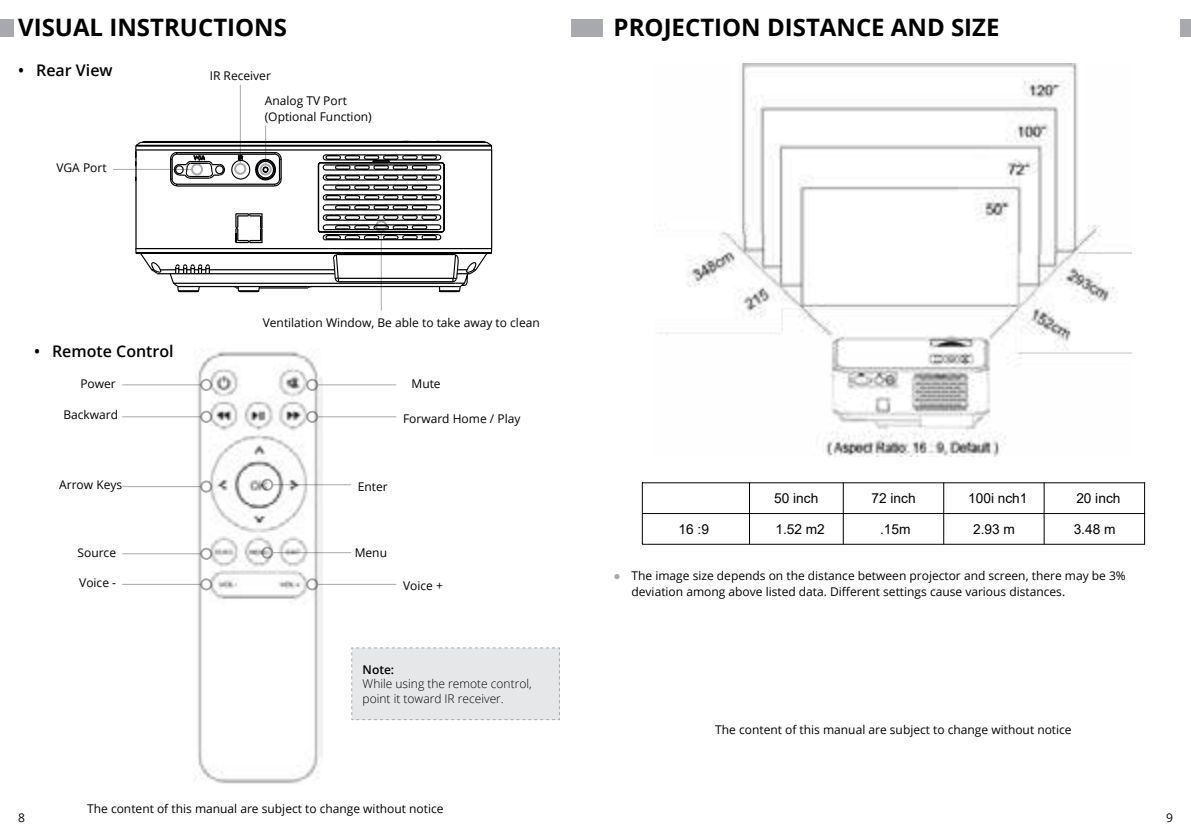
<style>
.page{position:relative;width:1191px;height:840px;background:#fff}
.page>*{position:absolute;margin:0;border:0;box-sizing:border-box;transform-origin:0 0}
.t1{font:700 24px "Open Sans";color:#000}
.t2{font:600 16px "Open Sans";color:#000}
.t3{font:13.8px "Arial";color:#000}
.t4{font:12px/16px "Open Sans";color:#000}
.t5{font:300 12px/14.4px "Open Sans";color:#000}
.t6{font:600 12px "Open Sans";color:#000}
.s1{font-family:"Arial";color:#a7a9ac}
</style>
<div class="page">
<div style="left:1180px;top:19px;width:11px;height:18px;background:#a7a9ac"></div>
<img style="left:659px;top:63px;width:473px;height:393px">
<hr style="left:642px;top:482px;width:503px;height:1px;background:#000">
<hr style="left:642px;top:512px;width:503px;height:1px;background:#000">
<hr style="left:642px;top:543px;width:503px;height:1px;background:#000">
<hr style="left:642px;top:482px;width:1px;height:61px;background:#000">
<hr style="left:749px;top:482px;width:1px;height:62px;background:#000">
<hr style="left:843px;top:482px;width:1px;height:62px;background:#000">
<hr style="left:943px;top:482px;width:1px;height:62px;background:#000">
<hr style="left:1043px;top:482px;width:1px;height:62px;background:#000">
<hr style="left:1144px;top:482px;width:1px;height:62px;background:#000">
<div style="left:0;top:19px;width:13px;height:18px;background:#a7a9ac"></div>
<hr style="left:240px;top:85px;width:1px;height:79px;background:#a7a9ac">
<hr style="left:113px;top:169px;width:80px;height:1px;background:#a7a9ac">
<hr style="left:122px;top:384px;width:80px;height:1px;background:#a7a9ac">
<hr style="left:317px;top:416px;width:79px;height:1px;background:#a7a9ac">
<hr style="left:317px;top:583px;width:79px;height:1px;background:#a7a9ac">
<hr style="left:272px;top:484px;width:79px;height:1px;background:#a7a9ac">
<hr style="left:272px;top:552px;width:79px;height:1px;background:#a7a9ac">
<hr style="left:122px;top:416px;width:80px;height:1px;background:#a7a9ac">
<hr style="left:317px;top:384px;width:79px;height:1px;background:#a7a9ac">
<hr style="left:122px;top:553px;width:80px;height:1px;background:#a7a9ac">
<hr style="left:122px;top:583px;width:80px;height:1px;background:#a7a9ac">
<hr style="left:122px;top:486px;width:80px;height:1px;background:#a7a9ac">
<hr style="left:381px;top:231px;width:1px;height:79px;background:#a7a9ac">
<hr style="left:265px;top:125px;width:1px;height:40px;background:#a7a9ac">
<svg style="left:135px;top:140px;width:358px;height:153px"></svg>
<div style="left:351px;top:647px;width:209px;height:73px;background:#e6e7e8"></div>
<img style="left:194px;top:351px;width:128px;height:433px">
<div style="left:571px;top:19px;width:31px;height:18px;background:#a7a9ac"></div>
<h1 class="t1" style="left:18px;top:18px;width:270px">VISUAL INSTRUCTIONS</h1>
<h2 class="t2" style="left:18px;top:64px;width:96px">• Rear View</h2>
<p class="t4" style="left:210px;top:69px;width:63px">IR Receiver</p>
<p class="t4" style="left:56px;top:161px;width:52px">VGA Port</p>
<h2 class="t2" style="left:34px;top:344px;width:141px">• Remote Control</h2>
<p class="t4" style="left:265px;top:94px;width:109px">Analog TV Port (Optional Function)</p>
<p class="t4" style="left:263px;top:315px;width:278px">Ventilation Window, Be able to take away to clean</p>
<p class="t4" style="left:80px;top:376px;width:37px">Power</p>
<p class="t4" style="left:411px;top:376px;width:31px">Mute</p>
<p class="t4" style="left:63px;top:408px;width:56px">Backward</p>
<p class="t4" style="left:403px;top:410px;width:119px">Forward Home / Play</p>
<p class="t4" style="left:59px;top:477px;width:64px">Arrow Keys</p>
<p class="t4" style="left:358px;top:479px;width:31px">Enter</p>
<p class="t4" style="left:77px;top:545px;width:40px">Source</p>
<p class="t4" style="left:355px;top:546px;width:34px">Menu</p>
<p class="t4" style="left:79px;top:576px;width:38px">Voice -</p>
<p class="t4" style="left:403px;top:579px;width:41px">Voice +</p>
<p class="t4" style="left:18px;top:810px;width:8px">8</p>
<p class="t6" style="left:362px;top:664px;width:33px">Note:</p>
<p class="t5" style="left:362px;top:677px;width:171px">While using the remote control, point it toward IR receiver.</p>
<p class="t4" style="left:87px;top:801px;width:358px">The content of this manual are subject to change without notice</p>
<h1 class="t1" style="left:613px;top:18px;width:387px">PROJECTION DISTANCE AND SIZE</h1>
<p class="t3" style="left:774px;top:492px;width:46px">50 inch</p>
<p class="t3" style="left:871px;top:492px;width:46px">72 inch</p>
<p class="t3" style="left:968px;top:492px;width:61px">100i nch1</p>
<p class="t3" style="left:1076px;top:492px;width:46px">20 inch</p>
<p class="t3" style="left:678px;top:523px;width:32px">16 :9</p>
<p class="t3" style="left:775px;top:523px;width:51px">1.52 m2</p>
<p class="t3" style="left:880px;top:523px;width:32px">.15m</p>
<p class="t3" style="left:973px;top:523px;width:43px">2.93 m</p>
<p class="t3" style="left:1073px;top:523px;width:43px">3.48 m</p>
<p class="t4" style="left:631px;top:568px;width:496px;text-indent:-18px"><span class="s1">●</span> The image size depends on the distance between projector and screen, there may be 3% deviation among above listed data. Different settings cause various distances.</p>
<p class="t4" style="left:715px;top:722px;width:358px">The content of this manual are subject to change without notice</p>
<p class="t4" style="left:1166px;top:810px;width:8px">9</p>
</div>
